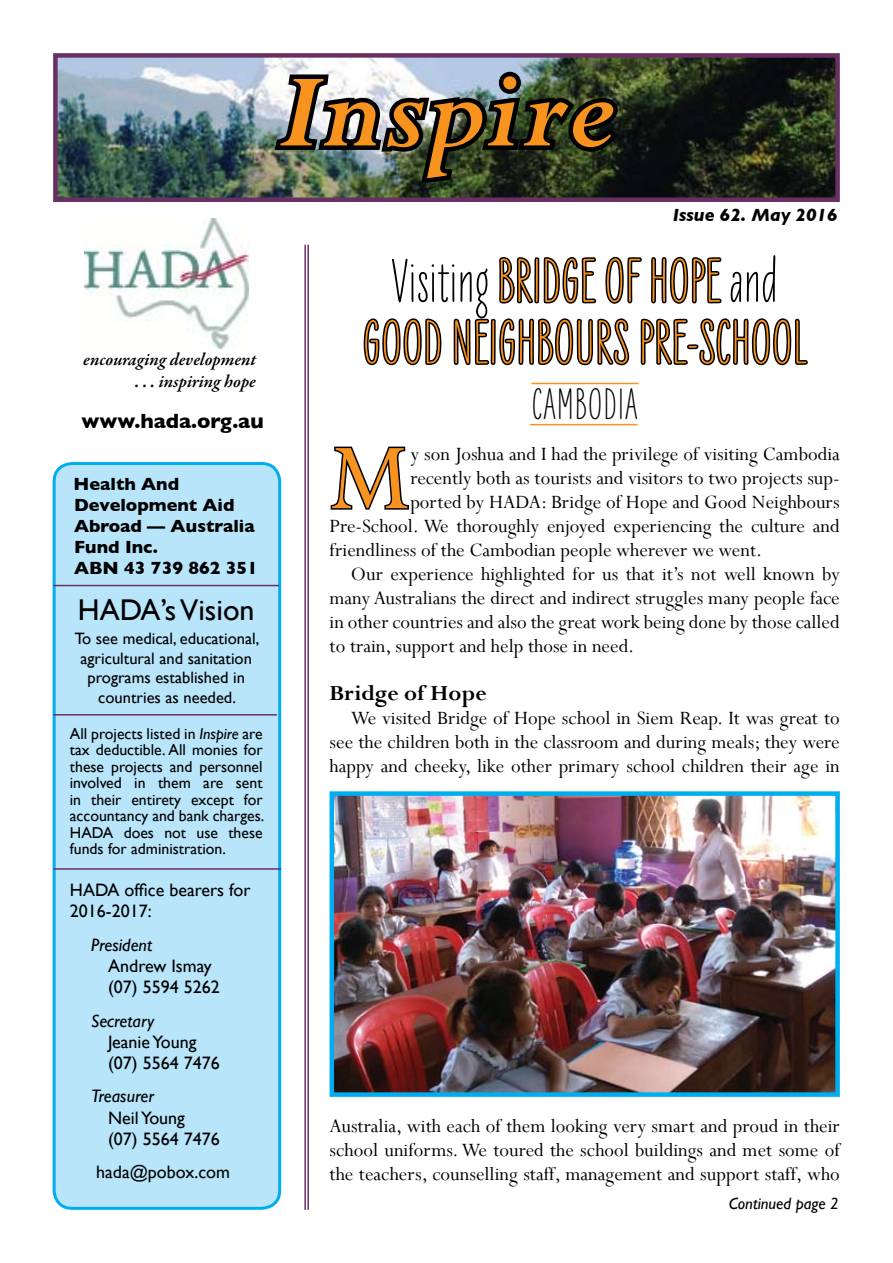
<style>
.page{position:relative;width:893px;height:1263px;background:#fff}
.page>*{position:absolute;margin:0;border:0;box-sizing:border-box;transform-origin:0 0}
.t1{font:italic 700 117px "Perpetua";letter-spacing:.02em;color:#f7931e}
.t2{font:104.85px "Perpetua";color:#f7931e}
.t3{font:500 63px/61.5px "Liebe Erika";letter-spacing:.02em;color:#f7931e;text-align:center}
.t4{font:500 45px "Liebe Erika";letter-spacing:.03em;color:#000}
.t5{font:30px "Gill Sans";color:#000}
.t6{font:700 24px "Perpetua";color:#000}
.t7{font:21px/24px "Perpetua";color:#000;text-align:justify}
.t8{font:700 21px "Gill Sans";color:#000}
.t9{font:18px/21px "Gill Sans";color:#000}
.t10{font:700 18px/21px "Gill Sans";color:#000}
.t11{font:italic 600 18px/21.6px "Garamond Premr Pro";color:#000;text-align:right}
.t12{font:italic 18px "Gill Sans";color:#000}
.t13{font:italic 700 18px "Gill Sans";color:#000}
.t14{font:16.5px/19.5px "Gill Sans";color:#000;text-align:center}
.t15{font:italic 16.5px "Gill Sans";color:#000}
.t16{font:15.75px/16.5px "Gill Sans";color:#000;text-align:justify}
.s1{font-style:italic}
.s2{color:#000}
</style>
<div class="page">
<img style="left:58px;top:58px;width:777px;height:139px">
<div style="left:53px;top:53px;width:787px;height:149px;border:4px solid #693163"></div>
<div style="left:54px;top:463px;width:226px;height:745px;background:#b9e5fb;border-radius:18px"></div>
<div style="left:53px;top:462px;width:228px;height:748px;border:3px solid #00aeef;border-radius:18px"></div>
<img style="left:84px;top:219px;width:165px;height:129px">
<hr style="left:307px;top:245px;width:2px;height:965px;background:#693163">
<hr style="left:304px;top:245px;width:2px;height:965px;background:#693163">
<hr style="left:53px;top:868px;width:228px;height:2px;background:#693163">
<hr style="left:53px;top:714px;width:224px;height:1px;background:#693163">
<hr style="left:53px;top:585px;width:226px;height:1px;background:#693163">
<svg style="left:269px;top:53px;width:540px;height:458px"></svg>
<img style="left:335px;top:796px;width:500px;height:296px">
<div style="left:330px;top:791px;width:510px;height:306px;border:4px solid #00aeef"></div>
<p class="t11" style="left:83px;top:350px;width:174px">encouraging development . . . inspiring hope</p>
<p class="t8" style="left:82px;top:404px;width:184px">www.hada.org.au</p>
<p class="t10" style="left:74px;top:473px;width:186px">Health And<br>Development Aid<br>Abroad — Australia<br>Fund Inc.<br>ABN 43 739 862 351</p>
<h3 class="t5" style="left:78px;top:593px;width:178px">HADA’s Vision</h3>
<p class="t14" style="left:75px;top:629px;width:186px">To see medical, educational, agricultural and sanitation programs established in countries as needed.</p>
<p class="t16" style="left:70px;top:725px;width:196px">All projects listed in <span class="s1">Inspire</span> are tax deductible. All monies for these projects and personnel involved in them are sent in their entirety except for accountancy and bank charges.<br>HADA does not use these funds for administration.</p>
<p class="t9" style="left:70px;top:879px;width:182px">HADA office bearers for<br>2016-2017:</p>
<p class="t12" style="left:91px;top:934px;width:62px">President</p>
<p class="t9" style="left:108px;top:955px;width:113px">Andrew Ismay (07) 5594 5262</p>
<p class="t12" style="left:91px;top:1010px;width:64px">Secretary</p>
<p class="t9" style="left:108px;top:1031px;width:113px">Jeanie Young (07) 5564 7476</p>
<p class="t12" style="left:91px;top:1086px;width:64px">Treasurer</p>
<p class="t9" style="left:108px;top:1107px;width:113px">Neil Young<br>(07) 5564 7476</p>
<p class="t9" style="left:96px;top:1161px;width:135px">hada@pobox.com</p>
<h1 class="t1" style="left:278px;top:38px;width:339px">Inspire</h1>
<p class="t13" style="left:673px;top:204px;width:166px">Issue 62. May 2016</p>
<h3 class="t3" style="left:363px;top:252px;width:445px"><span class="s2">Visiting</span> BRIDGE OF HOPE <span class="s2">and<br></span>GOOD NEIGHBOURS PRE-SCHOOL</h3>
<h3 class="t4" style="left:532px;top:380px;width:107px">CAMBODIA</h3>
<h2 class="t2" style="left:330px;top:412px;width:82px">M</h2>
<p class="t7" style="left:410px;top:442px;width:431px">y son Joshua and I had the privilege of visiting Cambodia</p>
<p class="t7" style="left:410px;top:466px;width:431px">recently both as tourists and visitors to two projects sup-</p>
<p class="t7" style="left:410px;top:490px;width:431px">ported by HADA: Bridge of Hope and Good Neighbours</p>
<p class="t7" style="left:330px;top:514px;width:512px">Pre-School. We thoroughly enjoyed experiencing the culture and</p>
<p class="t7" style="left:330px;top:538px;width:434px">friendliness of the Cambodian people wherever we went.</p>
<p class="t7" style="left:351px;top:562px;width:490px">Our experience highlighted for us that it’s not well known by</p>
<p class="t7" style="left:330px;top:586px;width:512px">many Australians the direct and indirect struggles many people face</p>
<p class="t7" style="left:330px;top:610px;width:512px">in other countries and also the great work being done by those called</p>
<p class="t7" style="left:330px;top:634px;width:306px">to train, support and help those in need.</p>
<p class="t6" style="left:330px;top:678px;width:159px">Bridge of Hope</p>
<p class="t7" style="left:330px;top:706px;width:512px;text-indent:21px">We visited Bridge of Hope school in Siem Reap. It was great to see the children both in the classroom and during meals; they were happy and cheeky, like other primary school children their age in</p>
<p class="t7" style="left:330px;top:1114px;width:512px">Australia, with each of them looking very smart and proud in their school uniforms. We toured the school buildings and met some of the teachers, counselling staff, management and support staff, who</p>
<p class="t15" style="left:729px;top:1194px;width:112px">Continued page 2</p>
</div>
